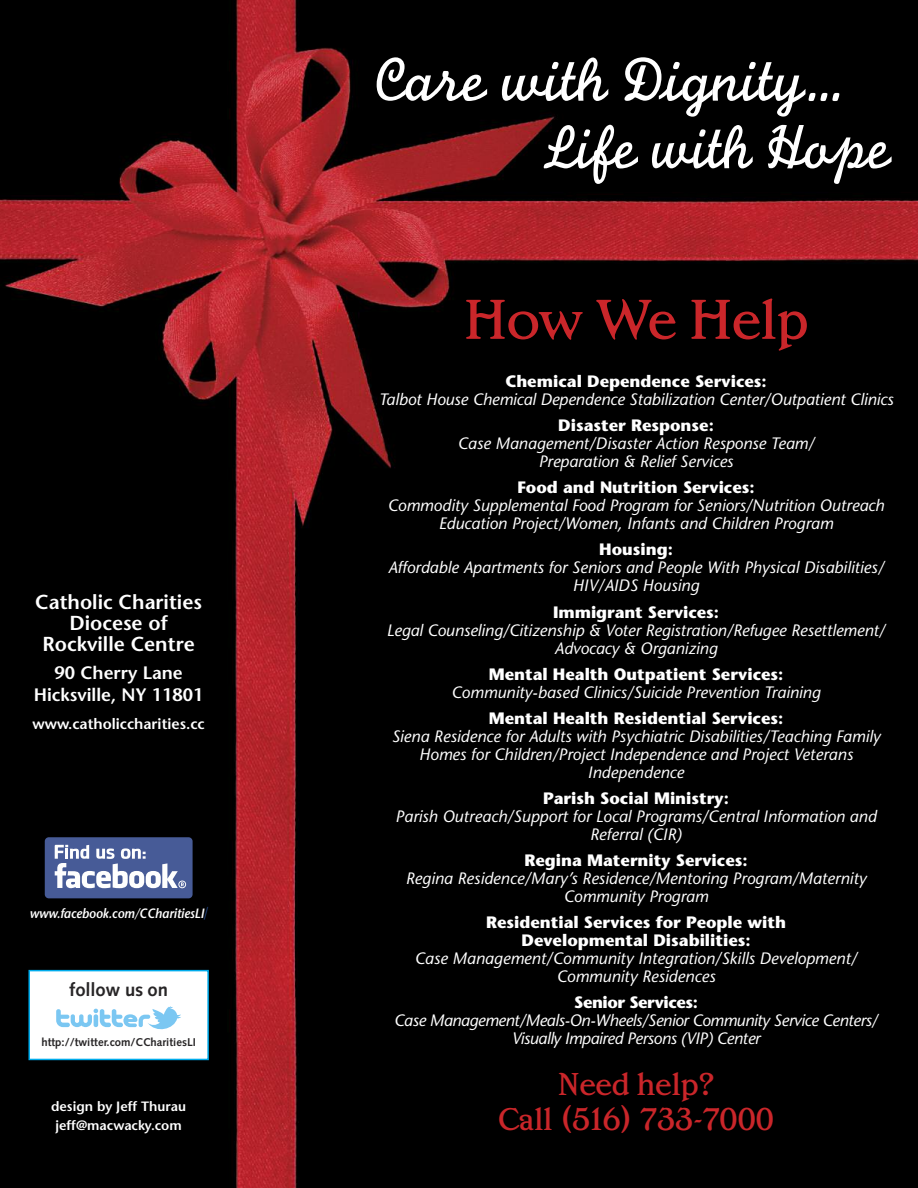
<style>
.page{position:relative;width:918px;height:1188px;background:#fff}
.page>*{position:absolute;margin:0;border:0;box-sizing:border-box;transform-origin:0 0}
.t1{font:64.5px/67.5px "Monoline Script";color:#fff}
.t2{font:58.5px "Edwardian Medium Plain";color:#ca262a}
.t3{font:33px/35.1px "Edwardian Medium Plain";color:#ca262a;text-align:center}
.t4{font:600 20.25px/21.3px "Stone Sans";color:#fff;text-align:center}
.t5{font:700 18.45px "Syntax";letter-spacing:-.005em;color:#272526}
.t6{font:600 18px/21.6px "Stone Sans";color:#fff;text-align:center}
.t7{font:italic 16.5px/18px "Stone Sans";color:#fff;text-align:center}
.t8{font:700 16.5px/18px "Stone Sans";color:#fff;text-align:center}
.t9{font:italic 16.5px/18px "Stone Sans";letter-spacing:-.025em;color:#fff;text-align:center}
.t10{font:700 16.5px "Stone Sans";letter-spacing:-.025em;color:#fff}
.t11{font:600 15px "Stone Sans";color:#fff}
.t12{font:600 13.5px/19.5px "Stone Sans";color:#fff;text-align:center}
.t13{font:italic 600 13.5px "Stone Sans";letter-spacing:-.01em;color:#fff;scale:.93 1}
.t14{font:700 11.25px "Syntax";color:#272526}
.s1{font-family:"Palatino";font-weight:400;font-size:14.25px;color:#2a55a1}
</style>
<div class="page">
<img style="left:0;top:0;width:918px;height:1188px">
<div style="left:45px;top:837px;width:148px;height:61px;background:#475b97;border-radius:4px"></div>
<svg style="left:55px;top:845px;width:131px;height:43px"></svg>
<div style="left:30px;top:971px;width:177px;height:88px;background:#fff"></div>
<svg style="left:56px;top:1006px;width:125px;height:23px"></svg>
<div style="left:28px;top:970px;width:181px;height:90px;border:2px solid #00acec"></div>
<p class="t4" style="left:35px;top:593px;width:168px">Catholic Charities<br>Diocese of<br>Rockville Centre</p>
<p class="t6" style="left:34px;top:664px;width:171px">90 Cherry Lane<br>Hicksville, NY 11801</p>
<p class="t11" style="left:33px;top:718px;width:174px">www.catholiccharities.cc</p>
<p class="t13" style="left:29px;top:908px;width:194px">www.facebook.com/CCharitiesLI<span class="s1">/</span></p>
<p class="t5" style="left:69px;top:982px;width:100px">follow us on</p>
<p class="t14" style="left:41px;top:1037px;width:156px">http://twitter.com/CCharitiesLI</p>
<p class="t12" style="left:51px;top:1098px;width:137px">design by Jeff Thurau jeff@macwacky.com</p>
<h1 class="t1" style="left:543px;top:47px;width:350px;text-indent:-168px">Care with Dignity...<br>Life with Hope</h1>
<h2 class="t2" style="left:464px;top:300px;width:346px">How We Help</h2>
<p class="t8" style="left:505px;top:374px;width:263px">Chemical Dependence Services:</p>
<p class="t7" style="left:379px;top:392px;width:516px">Talbot House Chemical Dependence Stabilization Center/Outpatient Clinics</p>
<p class="t8" style="left:558px;top:418px;width:157px">Disaster Response:</p>
<p class="t7" style="left:458px;top:436px;width:358px">Case Management/Disaster Action Response Team/<br>Preparation &amp; Relief Services</p>
<p class="t8" style="left:517px;top:480px;width:239px">Food and Nutrition Services:</p>
<p class="t7" style="left:388px;top:498px;width:498px">Commodity Supplemental Food Program for Seniors/Nutrition Outreach<br>Education Project/Women, Infants and Children Program</p>
<p class="t8" style="left:599px;top:542px;width:75px">Housing:</p>
<p class="t7" style="left:388px;top:560px;width:498px">Affordable Apartments for Seniors and People With Physical Disabilities/<br>HIV/AIDS Housing</p>
<p class="t8" style="left:553px;top:605px;width:167px">Immigrant Services:</p>
<p class="t7" style="left:387px;top:623px;width:500px">Legal Counseling/Citizenship &amp; Voter Registration/Refugee Resettlement/<br>Advocacy &amp; Organizing</p>
<p class="t8" style="left:489px;top:667px;width:296px">Mental Health Outpatient Services:</p>
<p class="t7" style="left:452px;top:685px;width:371px">Community-based Clinics/Suicide Prevention Training</p>
<p class="t8" style="left:489px;top:711px;width:296px">Mental Health Residential Services:</p>
<p class="t7" style="left:392px;top:729px;width:490px">Siena Residence for Adults with Psychiatric Disabilities/Teaching Family<br>Homes for Children/Project Independence and Project Veterans<br>Independence</p>
<p class="t8" style="left:543px;top:791px;width:187px">Parish Social Ministry:</p>
<p class="t7" style="left:396px;top:809px;width:483px">Parish Outreach/Support for Local Programs/Central Information and<br>Referral (CIR)</p>
<p class="t8" style="left:525px;top:853px;width:225px">Regina Maternity Services:</p>
<p class="t7" style="left:406px;top:871px;width:462px">Regina Residence/Mary’s Residence/Mentoring Program/Maternity<br>Community Program</p>
<p class="t8" style="left:486px;top:915px;width:302px">Residential Services for People with<br>Developmental Disabilities:</p>
<p class="t7" style="left:415px;top:951px;width:444px">Case Management/Community Integration/Skills Development/<br>Community Residences</p>
<p class="t10" style="left:574px;top:996px;width:125px">Senior Services:</p>
<p class="t9" style="left:394px;top:1013px;width:485px">Case Management/Meals-On-Wheels/Senior Community Service Centers/<br>Visually Impaired Persons (VIP) Center</p>
<h3 class="t3" style="left:498px;top:1069px;width:277px">Need help?<br>Call (516) 733-7000</h3>
</div>
